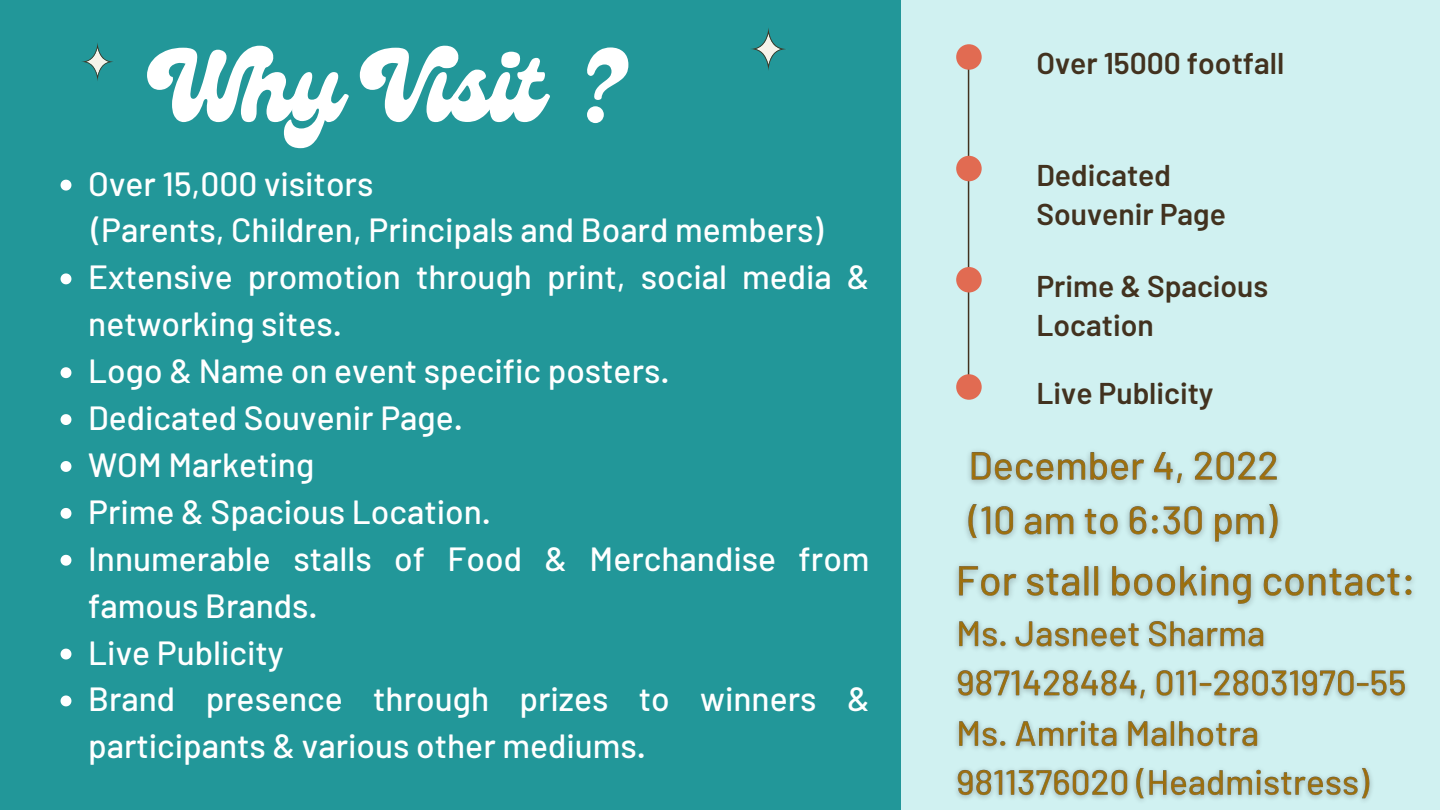
<style>
.page{position:relative;width:1440px;height:810px;background:#d0f1f1}
.page>*{position:absolute;margin:0;border:0;box-sizing:border-box;transform-origin:0 0}
.t1{font:100px "Genty";color:#fff}
.t2{font:500 33.5px/46.9px "Barlow";color:#fff}
.t3{font:600 30px/39px "Barlow";color:#42321f}
</style>
<div class="page">
<div style="left:0;top:0;width:901px;height:810px;background:#229799"></div>
<hr style="left:968px;top:49px;width:1px;height:346px;background:#42321f">
<div style="left:956px;top:44px;width:26px;height:26px;background:#e16b52;border-radius:50%"></div>
<div style="left:956px;top:156px;width:26px;height:25px;background:#e16b52;border-radius:50%"></div>
<div style="left:956px;top:267px;width:26px;height:25px;background:#e16b52;border-radius:50%"></div>
<div style="left:956px;top:374px;width:26px;height:26px;background:#e16b52;border-radius:50%"></div>
<svg style="left:82px;top:43px;width:31px;height:38px"></svg>
<svg style="left:751px;top:28px;width:35px;height:42px"></svg>
<svg style="left:61px;top:180px;width:10px;height:11px"></svg>
<svg style="left:61px;top:273px;width:10px;height:11px"></svg>
<svg style="left:61px;top:367px;width:10px;height:11px"></svg>
<svg style="left:61px;top:414px;width:10px;height:11px"></svg>
<svg style="left:61px;top:461px;width:10px;height:11px"></svg>
<svg style="left:61px;top:508px;width:10px;height:11px"></svg>
<svg style="left:61px;top:555px;width:10px;height:11px"></svg>
<svg style="left:61px;top:649px;width:10px;height:10px"></svg>
<svg style="left:61px;top:696px;width:10px;height:10px"></svg>
<img style="left:965px;top:450px;width:316px;height:95px">
<img style="left:955px;top:564px;width:458px;height:39px">
<img style="left:955px;top:720px;width:417px;height:81px">
<img style="left:955px;top:603px;width:453px;height:97px">
<h1 class="t1" style="left:165px;top:29px;width:457px">Why Visit ?</h1>
<p class="t2" style="left:88px;top:159px;width:287px">Over 15,000 visitors</p>
<p class="t2" style="left:92px;top:206px;width:733px">(Parents, Children, Principals and Board members)</p>
<p class="t2" style="left:88px;top:253px;width:783px">Extensive promotion through print, social media &amp; networking sites.<br>Logo &amp; Name on event specific posters.<br>Dedicated Souvenir Page.<br>WOM Marketing<br>Prime &amp; Spacious Location.<br>Innumerable stalls of Food &amp; Merchandise from famous Brands.<br>Live Publicity<br>Brand presence through prizes to winners &amp; participants &amp; various other mediums.</p>
<p class="t3" style="left:1036px;top:43px;width:249px">Over 15000 footfall</p>
<p class="t3" style="left:1036px;top:154px;width:191px">Dedicated<br>Souvenir Page</p>
<p class="t3" style="left:1036px;top:266px;width:233px">Prime &amp; Spacious<br>Location</p>
<p class="t3" style="left:1036px;top:373px;width:179px">Live Publicity</p>
</div>
